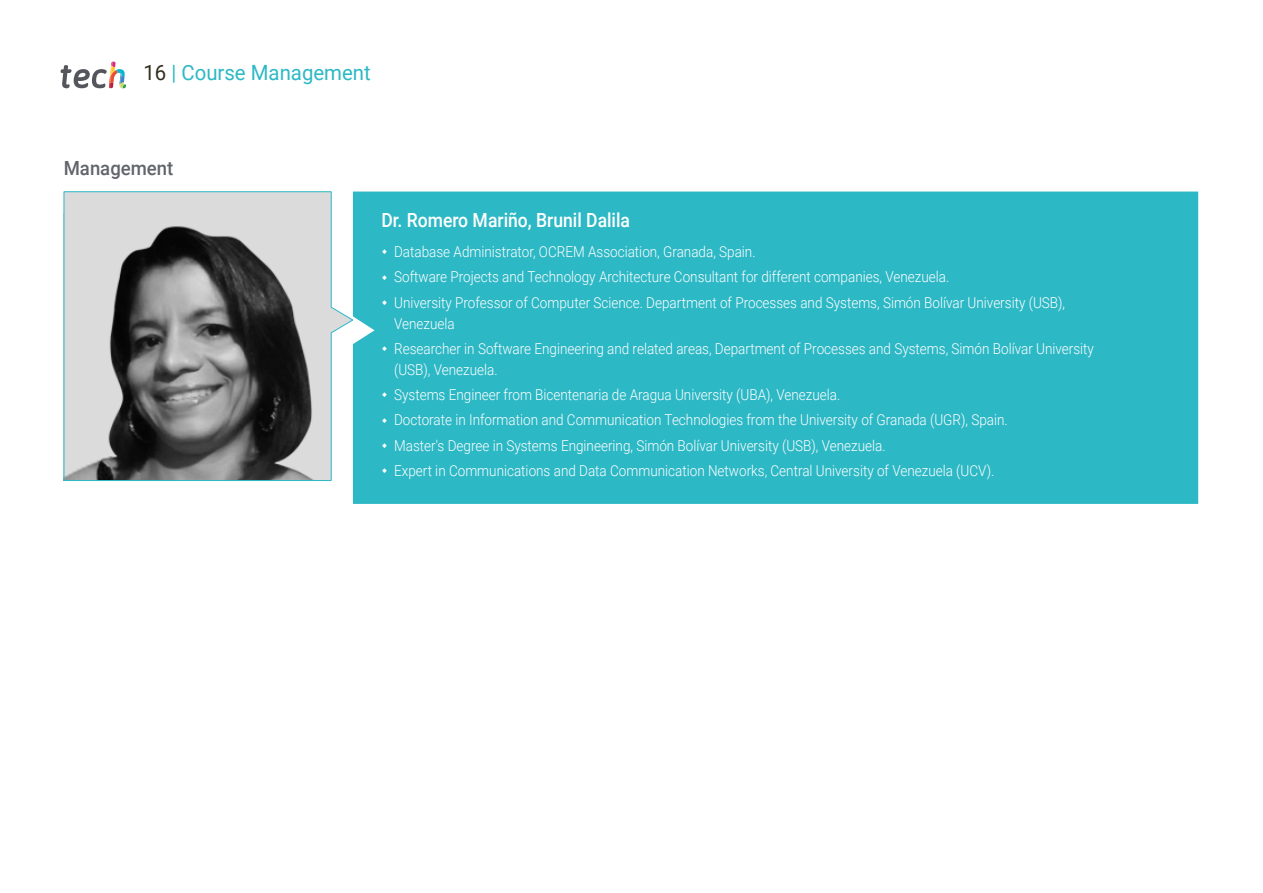
<style>
.page{position:relative;width:1263px;height:893px;background:#fff}
.page>*{position:absolute;margin:0;border:0;box-sizing:border-box;transform-origin:0 0}
.t1{font:21px "Roboto";color:#2db8c5}
.t2{font:500 19.5px "Roboto";color:#fff;scale:.9 1}
.t3{font:500 19.5px "Roboto";color:#61646a;scale:.95 1}
.t4{font:300 15px/25.2px "Roboto";color:#fff;scale:.9 1}
.s1{color:#312e20}
</style>
<div class="page">
<svg style="left:61px;top:62px;width:65px;height:27px"></svg>
<div style="left:353px;top:192px;width:845px;height:312px;background:#2db8c5"></div>
<svg style="left:64px;top:191px;width:289px;height:290px;background:#929494"></svg>
<svg style="left:382px;top:249px;width:5px;height:5px"></svg>
<svg style="left:382px;top:275px;width:5px;height:5px"></svg>
<svg style="left:382px;top:300px;width:5px;height:5px"></svg>
<svg style="left:382px;top:346px;width:5px;height:5px"></svg>
<svg style="left:382px;top:392px;width:5px;height:5px"></svg>
<svg style="left:382px;top:418px;width:5px;height:5px"></svg>
<svg style="left:382px;top:443px;width:5px;height:5px"></svg>
<svg style="left:382px;top:468px;width:5px;height:5px"></svg>
<h1 class="t1" style="left:144px;top:57px;width:229px"><span class="s1">16</span> | Course Management</h1>
<h2 class="t3" style="left:64px;top:154px;width:117px">Management</h2>
<h2 class="t2" style="left:381px;top:206px;width:278px">Dr. Romero Mariño, Brunil Dalila</h2>
<p class="t4" style="left:394px;top:239px;width:747px">Database Administrator, OCREM Association, Granada, Spain.<br>Software Projects and Technology Architecture Consultant for different companies, Venezuela.<br>University Professor of Computer Science. Department of Processes and Systems, Simón Bolívar University (USB),</p>
<p class="t4" style="left:394px;top:310px;width:779px">Venezuela<br>Researcher in Software Engineering and related areas, Department of Processes and Systems, Simón Bolívar University</p>
<p class="t4" style="left:394px;top:356px;width:683px">(USB), Venezuela.<br>Systems Engineer from Bicentenaria de Aragua University (UBA), Venezuela.<br>Doctorate in Information and Communication Technologies from the University of Granada (UGR), Spain.<br>Master's Degree in Systems Engineering, Simón Bolívar University (USB), Venezuela.<br>Expert in Communications and Data Communication Networks, Central University of Venezuela (UCV).</p>
</div>
